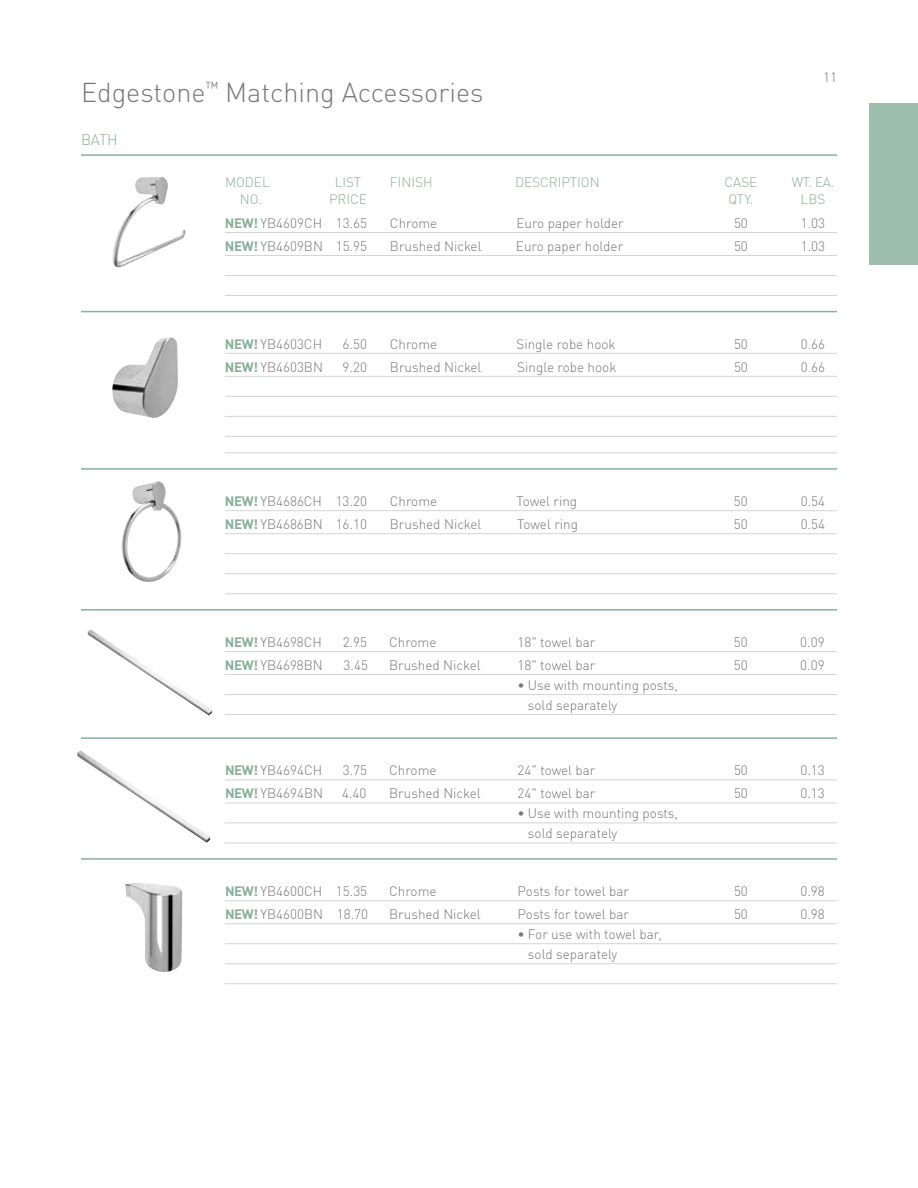
<style>
.page{position:relative;width:918px;height:1188px;background:#fff}
.page>*{position:absolute;margin:0;border:0;box-sizing:border-box;transform-origin:0 0}
.t1{font:300 27px "DINOT";color:#77787b}
.t2{font:300 15px "DIN Offc";color:#87af9a}
.t3{font:300 13.5px/20px "DIN Offc";color:#77787b}
.t4{font:300 13.5px "DIN Offc";color:#87af9a}
.t5{font:300 13.5px "DINOT";color:#77787b}
.s1{font-family:"DINOT";font-weight:700;color:#87af9a}
</style>
<div class="page">
<img style="left:112px;top:177px;width:74px;height:91px">
<img style="left:112px;top:338px;width:66px;height:80px">
<img style="left:122px;top:481px;width:59px;height:101px">
<img style="left:125px;top:882px;width:57px;height:90px">
<hr style="left:81px;top:154px;width:756px;height:2px;background:#87af9a">
<hr style="left:225px;top:232px;width:612px;height:1px;background:#d2d4d5">
<hr style="left:225px;top:255px;width:612px;height:1px;background:#d2d4d5">
<hr style="left:225px;top:275px;width:612px;height:1px;background:#d2d4d5">
<hr style="left:225px;top:295px;width:612px;height:1px;background:#d2d4d5">
<hr style="left:81px;top:311px;width:756px;height:1px;background:#87af9a">
<hr style="left:225px;top:353px;width:612px;height:1px;background:#d2d4d5">
<hr style="left:225px;top:376px;width:612px;height:1px;background:#d2d4d5">
<hr style="left:225px;top:396px;width:612px;height:1px;background:#d2d4d5">
<hr style="left:225px;top:416px;width:612px;height:1px;background:#d2d4d5">
<hr style="left:225px;top:436px;width:612px;height:1px;background:#d2d4d5">
<hr style="left:225px;top:453px;width:612px;height:1px;background:#d2d4d5">
<hr style="left:81px;top:468px;width:756px;height:2px;background:#87af9a">
<hr style="left:225px;top:510px;width:612px;height:1px;background:#d2d4d5">
<hr style="left:225px;top:533px;width:612px;height:1px;background:#d2d4d5">
<hr style="left:225px;top:553px;width:612px;height:1px;background:#d2d4d5">
<hr style="left:225px;top:573px;width:612px;height:1px;background:#d2d4d5">
<hr style="left:225px;top:593px;width:612px;height:1px;background:#d2d4d5">
<hr style="left:81px;top:609px;width:756px;height:2px;background:#87af9a">
<hr style="left:225px;top:651px;width:612px;height:1px;background:#d2d4d5">
<hr style="left:225px;top:674px;width:612px;height:1px;background:#d2d4d5">
<hr style="left:225px;top:694px;width:612px;height:1px;background:#d2d4d5">
<hr style="left:225px;top:714px;width:612px;height:1px;background:#d2d4d5">
<hr style="left:81px;top:737px;width:756px;height:2px;background:#87af9a">
<hr style="left:225px;top:780px;width:612px;height:1px;background:#d2d4d5">
<hr style="left:225px;top:803px;width:612px;height:1px;background:#d2d4d5">
<hr style="left:225px;top:823px;width:612px;height:1px;background:#d2d4d5">
<hr style="left:225px;top:843px;width:612px;height:1px;background:#d2d4d5">
<hr style="left:81px;top:858px;width:756px;height:2px;background:#87af9a">
<hr style="left:225px;top:900px;width:612px;height:1px;background:#d2d4d5">
<hr style="left:225px;top:923px;width:612px;height:1px;background:#d2d4d5">
<hr style="left:225px;top:943px;width:612px;height:1px;background:#d2d4d5">
<hr style="left:225px;top:963px;width:612px;height:1px;background:#d2d4d5">
<hr style="left:225px;top:984px;width:612px;height:1px;background:#d2d4d5">
<img style="left:88px;top:629px;width:124px;height:87px">
<img style="left:77px;top:750px;width:133px;height:93px">
<div style="left:869px;top:103px;width:49px;height:162px;background:#9fbfae"></div>
<p class="t5" style="left:823px;top:68px;width:15px">11</p>
<h1 class="t1" style="left:81px;top:74px;width:404px">Edgestone<sup>™</sup> Matching Accessories</h1>
<p class="t2" style="left:81px;top:131px;width:38px">BATH</p>
<p class="t4" style="left:225px;top:174px;width:46px">MODEL</p>
<p class="t4" style="left:335px;top:174px;width:28px">LIST</p>
<p class="t4" style="left:390px;top:174px;width:44px">FINISH</p>
<p class="t4" style="left:515px;top:174px;width:86px">DESCRIPTION</p>
<p class="t4" style="left:725px;top:174px;width:34px">CASE</p>
<p class="t4" style="left:792px;top:174px;width:44px">WT. EA.</p>
<p class="t4" style="left:240px;top:191px;width:24px">NO.</p>
<p class="t4" style="left:329px;top:191px;width:39px">PRICE</p>
<p class="t4" style="left:728px;top:191px;width:27px">QTY.</p>
<p class="t4" style="left:801px;top:191px;width:26px">LBS</p>
<p class="t3" style="left:225px;top:213px;width:144px"><span class="s1">NEW!</span> YB4609CH 13.65</p>
<p class="t3" style="left:390px;top:213px;width:49px">Chrome</p>
<p class="t3" style="left:517px;top:213px;width:109px">Euro paper holder</p>
<p class="t3" style="left:734px;top:213px;width:15px">50</p>
<p class="t3" style="left:801px;top:213px;width:26px">1.03</p>
<p class="t3" style="left:225px;top:236px;width:144px"><span class="s1">NEW!</span> YB4609BN 15.95</p>
<p class="t3" style="left:390px;top:236px;width:93px">Brushed Nickel</p>
<p class="t3" style="left:516px;top:236px;width:109px">Euro paper holder</p>
<p class="t3" style="left:734px;top:236px;width:15px">50</p>
<p class="t3" style="left:801px;top:236px;width:26px">1.03</p>
<p class="t3" style="left:225px;top:334px;width:99px"><span class="s1">NEW!</span> YB4603CH</p>
<p class="t3" style="left:343px;top:334px;width:26px">6.50</p>
<p class="t3" style="left:390px;top:334px;width:49px">Chrome</p>
<p class="t3" style="left:517px;top:334px;width:101px">Single robe hook</p>
<p class="t3" style="left:734px;top:334px;width:15px">50</p>
<p class="t3" style="left:801px;top:334px;width:26px">0.66</p>
<p class="t3" style="left:225px;top:357px;width:100px"><span class="s1">NEW!</span> YB4603BN</p>
<p class="t3" style="left:343px;top:357px;width:26px">9.20</p>
<p class="t3" style="left:390px;top:357px;width:93px">Brushed Nickel</p>
<p class="t3" style="left:517px;top:357px;width:101px">Single robe hook</p>
<p class="t3" style="left:734px;top:357px;width:15px">50</p>
<p class="t3" style="left:801px;top:357px;width:26px">0.66</p>
<p class="t3" style="left:225px;top:491px;width:144px"><span class="s1">NEW!</span> YB4686CH 13.20</p>
<p class="t3" style="left:390px;top:491px;width:49px">Chrome</p>
<p class="t3" style="left:516px;top:491px;width:62px">Towel ring</p>
<p class="t3" style="left:734px;top:491px;width:15px">50</p>
<p class="t3" style="left:801px;top:491px;width:26px">0.54</p>
<p class="t3" style="left:225px;top:514px;width:144px"><span class="s1">NEW!</span> YB4686BN 16.10</p>
<p class="t3" style="left:390px;top:514px;width:93px">Brushed Nickel</p>
<p class="t3" style="left:517px;top:514px;width:62px">Towel ring</p>
<p class="t3" style="left:734px;top:514px;width:15px">50</p>
<p class="t3" style="left:801px;top:514px;width:26px">0.54</p>
<p class="t3" style="left:225px;top:632px;width:99px"><span class="s1">NEW!</span> YB4698CH</p>
<p class="t3" style="left:343px;top:632px;width:26px">2.95</p>
<p class="t3" style="left:389px;top:632px;width:49px">Chrome</p>
<p class="t3" style="left:518px;top:632px;width:79px">18" towel bar</p>
<p class="t3" style="left:734px;top:632px;width:15px">50</p>
<p class="t3" style="left:800px;top:632px;width:26px">0.09</p>
<p class="t3" style="left:225px;top:655px;width:100px"><span class="s1">NEW!</span> YB4698BN</p>
<p class="t3" style="left:344px;top:655px;width:26px">3.45</p>
<p class="t3" style="left:389px;top:655px;width:93px">Brushed Nickel</p>
<p class="t3" style="left:518px;top:655px;width:79px">18" towel bar</p>
<p class="t3" style="left:734px;top:655px;width:15px">50</p>
<p class="t3" style="left:800px;top:655px;width:26px">0.09</p>
<p class="t3" style="left:528px;top:675px;width:152px;text-indent:-10px">• Use with mounting posts, sold separately</p>
<p class="t3" style="left:225px;top:760px;width:99px"><span class="s1">NEW!</span> YB4694CH</p>
<p class="t3" style="left:343px;top:760px;width:26px">3.75</p>
<p class="t3" style="left:389px;top:760px;width:49px">Chrome</p>
<p class="t3" style="left:518px;top:760px;width:79px">24" towel bar</p>
<p class="t3" style="left:734px;top:760px;width:15px">50</p>
<p class="t3" style="left:800px;top:760px;width:26px">0.13</p>
<p class="t3" style="left:225px;top:783px;width:100px"><span class="s1">NEW!</span> YB4694BN</p>
<p class="t3" style="left:342px;top:783px;width:26px">4.40</p>
<p class="t3" style="left:389px;top:783px;width:93px">Brushed Nickel</p>
<p class="t3" style="left:518px;top:783px;width:79px">24" towel bar</p>
<p class="t3" style="left:734px;top:783px;width:15px">50</p>
<p class="t3" style="left:800px;top:783px;width:26px">0.13</p>
<p class="t3" style="left:528px;top:803px;width:152px;text-indent:-10px">• Use with mounting posts, sold separately</p>
<p class="t3" style="left:225px;top:881px;width:144px"><span class="s1">NEW!</span> YB4600CH 15.35</p>
<p class="t3" style="left:389px;top:881px;width:49px">Chrome</p>
<p class="t3" style="left:518px;top:881px;width:113px">Posts for towel bar</p>
<p class="t3" style="left:734px;top:881px;width:15px">50</p>
<p class="t3" style="left:800px;top:881px;width:26px">0.98</p>
<p class="t3" style="left:225px;top:904px;width:145px"><span class="s1">NEW!</span> YB4600BN 18.70</p>
<p class="t3" style="left:389px;top:904px;width:93px">Brushed Nickel</p>
<p class="t3" style="left:518px;top:904px;width:113px">Posts for towel bar</p>
<p class="t3" style="left:734px;top:904px;width:15px">50</p>
<p class="t3" style="left:800px;top:904px;width:26px">0.98</p>
<p class="t3" style="left:528px;top:924px;width:135px;text-indent:-10px">• For use with towel bar, sold separately</p>
</div>
